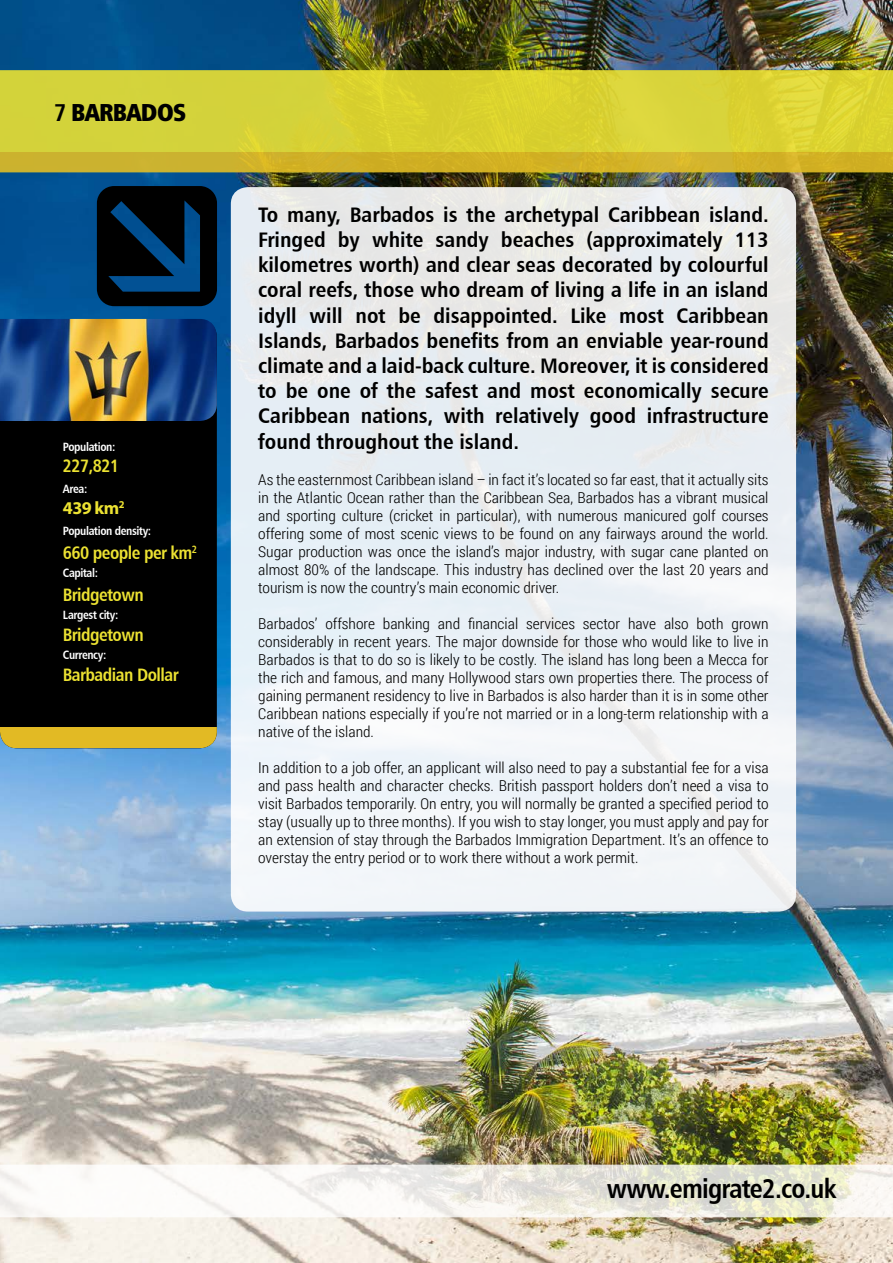
<style>
.page{position:relative;width:893px;height:1263px;background:#fff}
.page>*{position:absolute;margin:0;border:0;box-sizing:border-box;transform-origin:0 0}
.t1{font:27px "Humanist 777 BT Bold Condensed B";letter-spacing:-.03em;color:#000}
.t2{font:24.45px "Humanist 777 BT Extra Black Cond B";letter-spacing:-.03em;color:#000}
.t3{font:21px/25.2px "Humanist 777 BT Bold Condensed B";color:#000;text-align:justify;scale:1.05 1}
.t4{font:18px "Humanist 777 BT Bold Condensed B";letter-spacing:-.03em;color:#ece232}
.t5{font:700 18px "Myriad Pro";color:#ece232}
.t6{font:300 15px/18px "Roboto Condensed";color:#000;text-align:justify;scale:1.05 1}
.t7{font:12px "Humanist 777 BT Bold Condensed B";letter-spacing:-.03em;color:#fff}
.s1{font-family:"Humanist 777 BT Bold Condensed B"}
</style>
<div class="page">
<img style="left:0;top:0;width:893px;height:1263px">
<svg style="left:0;top:70px;width:893px;height:82px;background:#d8d235"></svg>
<div style="left:0;top:152px;width:893px;height:20px;background:#d0b227"></div>
<svg style="left:0;top:1164px;width:893px;height:53px"></svg>
<div style="left:0;top:320px;width:217px;height:428px;background:#000;border-radius:17px"></div>
<div style="left:0;top:728px;width:217px;height:20px;background:#e2ba24"></div>
<div style="left:231px;top:187px;width:565px;height:724px;background:linear-gradient(to bottom,#e5e8ea,#f2f7fd);border-radius:17px"></div>
<svg style="left:97px;top:186px;width:120px;height:120px;background:#00172a"></svg>
<img style="left:0;top:319px;width:217px;height:102px">
<h2 class="t2" style="left:54px;top:96px;width:134px"><span class="s1">7</span> BARBADOS</h2>
<p class="t7" style="left:63px;top:439px;width:54px">Population:</p>
<p class="t4" style="left:63px;top:455px;width:58px">227,821</p>
<p class="t7" style="left:63px;top:481px;width:26px">Area:</p>
<p class="t5" style="left:63px;top:497px;width:63px">439 km<sup>2</sup></p>
<p class="t7" style="left:63px;top:523px;width:90px">Population density:</p>
<p class="t4" style="left:63px;top:542px;width:136px">660 people per km<sup>2</sup></p>
<p class="t7" style="left:63px;top:565px;width:37px">Capital:</p>
<p class="t4" style="left:63px;top:584px;width:82px">Bridgetown</p>
<p class="t7" style="left:63px;top:608px;width:57px">Largest city:</p>
<p class="t4" style="left:63px;top:623px;width:82px">Bridgetown</p>
<p class="t7" style="left:63px;top:647px;width:45px">Currency:</p>
<p class="t4" style="left:63px;top:663px;width:117px">Barbadian Dollar</p>
<p class="t3" style="left:258px;top:201px;width:488px">To many, Barbados is the archetypal Caribbean island.<br>Fringed by white sandy beaches (approximately 113 kilometres worth) and clear seas decorated by colourful coral reefs, those who dream of living a life in an island idyll will not be disappointed. Like most Caribbean Islands, Barbados benefits from an enviable year-round climate and a laid-back culture. Moreover, it is considered to be one of the safest and most economically secure Caribbean nations, with relatively good infrastructure found throughout the island.</p>
<p class="t6" style="left:258px;top:470px;width:488px">As the easternmost Caribbean island – in fact it’s located so far east, that it actually sits in the Atlantic Ocean rather than the Caribbean Sea, Barbados has a vibrant musical and sporting culture (cricket in particular), with numerous manicured golf courses offering some of most scenic views to be found on any fairways around the world.<br>Sugar production was once the island’s major industry, with sugar cane planted on almost 80% of the landscape. This industry has declined over the last 20 years and tourism is now the country’s main economic driver.</p>
<p class="t6" style="left:258px;top:614px;width:488px">Barbados’ offshore banking and financial services sector have also both grown considerably in recent years. The major downside for those who would like to live in Barbados is that to do so is likely to be costly. The island has long been a Mecca for the rich and famous, and many Hollywood stars own properties there. The process of gaining permanent residency to live in Barbados is also harder than it is in some other Caribbean nations especially if you’re not married or in a long-term relationship with a native of the island.</p>
<p class="t6" style="left:258px;top:758px;width:488px">In addition to a job offer, an applicant will also need to pay a substantial fee for a visa and pass health and character checks. British passport holders don’t need a visa to visit Barbados temporarily. On entry, you will normally be granted a specified period to stay (usually up to three months). If you wish to stay longer, you must apply and pay for an extension of stay through the Barbados Immigration Department. It’s an offence to overstay the entry period or to work there without a work permit.</p>
<h1 class="t1" style="left:607px;top:1171px;width:231px">www.emigrate2.co.uk</h1>
</div>
